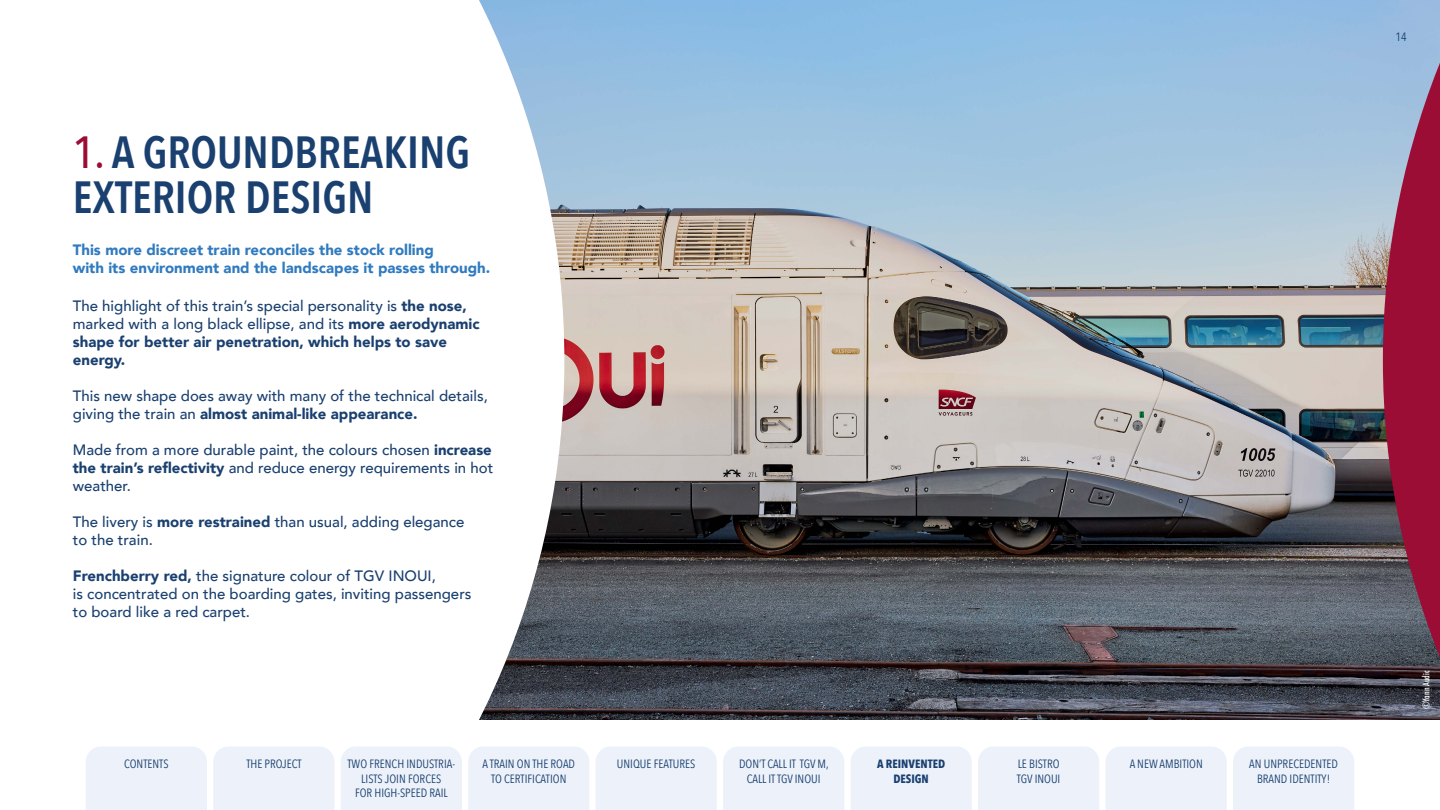
<style>
.page{position:relative;width:1440px;height:810px;background:#fff}
.page>*{position:absolute;margin:0;border:0;box-sizing:border-box;transform-origin:0 0}
.t1{font:600 45px/45px "Avenir Next Condensed";color:#1a4070}
.t2{font:500 15px/18px "Avenir";color:#1a4070}
.t3{font:900 15px/18px "Avenir";color:#307abf}
.t4{font:12px/14.4px "Avenir Next Condensed";color:#1a4070;text-align:center}
.t5{font:700 12px/14.4px "Avenir Next Condensed";color:#1a4070;text-align:center}
.t6{font:500 condensed 9px "Futura";color:#fff}
.s1{font-weight:500;color:#9c0d36}
.s2{font-weight:900}
</style>
<div class="page">
<img style="left:564px;top:0;width:819px;height:720px">
<svg style="left:479px;top:0;width:85px;height:720px"></svg>
<svg style="left:1383px;top:0;width:57px;height:720px;background:#8c4362"></svg>
<div style="left:1233px;top:747px;width:121px;height:63px;background:#edf2fa"></div>
<div style="left:851px;top:747px;width:121px;height:63px;background:#edf2fa"></div>
<div style="left:978px;top:747px;width:121px;height:63px;background:#edf2fa"></div>
<div style="left:1106px;top:747px;width:121px;height:63px;background:#edf2fa"></div>
<div style="left:86px;top:747px;width:121px;height:63px;background:#edf2fa"></div>
<div style="left:213px;top:747px;width:121px;height:63px;background:#edf2fa"></div>
<div style="left:596px;top:747px;width:121px;height:63px;background:#edf2fa"></div>
<div style="left:468px;top:747px;width:121px;height:63px;background:#edf2fa"></div>
<div style="left:723px;top:747px;width:121px;height:63px;background:#edf2fa"></div>
<div style="left:341px;top:747px;width:121px;height:63px;background:#edf2fa"></div>
<h1 class="t1" style="left:73px;top:129px;width:399px"><span class="s1">1.</span> A GROUNDBREAKING<br>EXTERIOR DESIGN</h1>
<p class="t3" style="left:73px;top:240px;width:419px">This more discreet train reconciles the stock rolling<br>with its environment and the landscapes it passes through.</p>
<p class="t2" style="left:73px;top:295px;width:408px">The highlight of this train’s special personality is <span class="s2">the nose, </span>marked with a long black ellipse, and its <span class="s2">more aerodynamic shape for better air penetration, which helps to save energy.</span></p>
<p class="t2" style="left:73px;top:385px;width:417px">This new shape does away with many of the technical details, giving the train an <span class="s2">almost animal-like appearance.</span></p>
<p class="t2" style="left:73px;top:439px;width:422px;text-align:justify">Made from a more durable paint, the colours chosen <span class="s2">increase the train’s reflectivity</span> and reduce energy requirements in hot weather.</p>
<p class="t2" style="left:73px;top:511px;width:393px">The livery is <span class="s2">more restrained</span> than usual, adding elegance to the train.</p>
<p class="t2" style="left:73px;top:565px;width:400px"><span class="s2">Frenchberry red,</span> the signature colour of TGV INOUI,<br>is concentrated on the boarding gates, inviting passengers to board like a red carpet.</p>
<p class="t4" style="left:124px;top:756px;width:46px">CONTENTS</p>
<p class="t4" style="left:246px;top:756px;width:57px">THE PROJECT</p>
<p class="t4" style="left:482px;top:756px;width:94px">A TRAIN ON THE ROAD</p>
<p class="t4" style="left:617px;top:756px;width:80px">UNIQUE FEATURES</p>
<p class="t4" style="left:491px;top:771px;width:77px">TO CERTIFICATION</p>
<p class="t4" style="left:348px;top:756px;width:109px">TWO FRENCH INDUSTRIA-<br>LISTS JOIN FORCES<br>FOR HIGH-SPEED RAIL</p>
<p class="t5" style="left:877px;top:757px;width:69px">A REINVENTED<br>DESIGN</p>
<p class="t4" style="left:1017px;top:756px;width:45px;text-align:left">LE BISTRO<br>TGV INOUI</p>
<p class="t4" style="left:1130px;top:756px;width:75px">A NEW AMBITION</p>
<p class="t4" style="left:1249px;top:756px;width:90px">AN UNPRECEDENTED<br>BRAND IDENTITY!</p>
<p class="t4" style="left:739px;top:756px;width:91px">DON’T CALL IT TGV M,<br>CALL IT TGV INOUI</p>
<p class="t4" style="left:1395px;top:29px;width:13px">14</p>
<p class="t6" style="left:1420px;top:709px;width:40px;rotate:-90deg">©Yann Audic</p>
</div>
